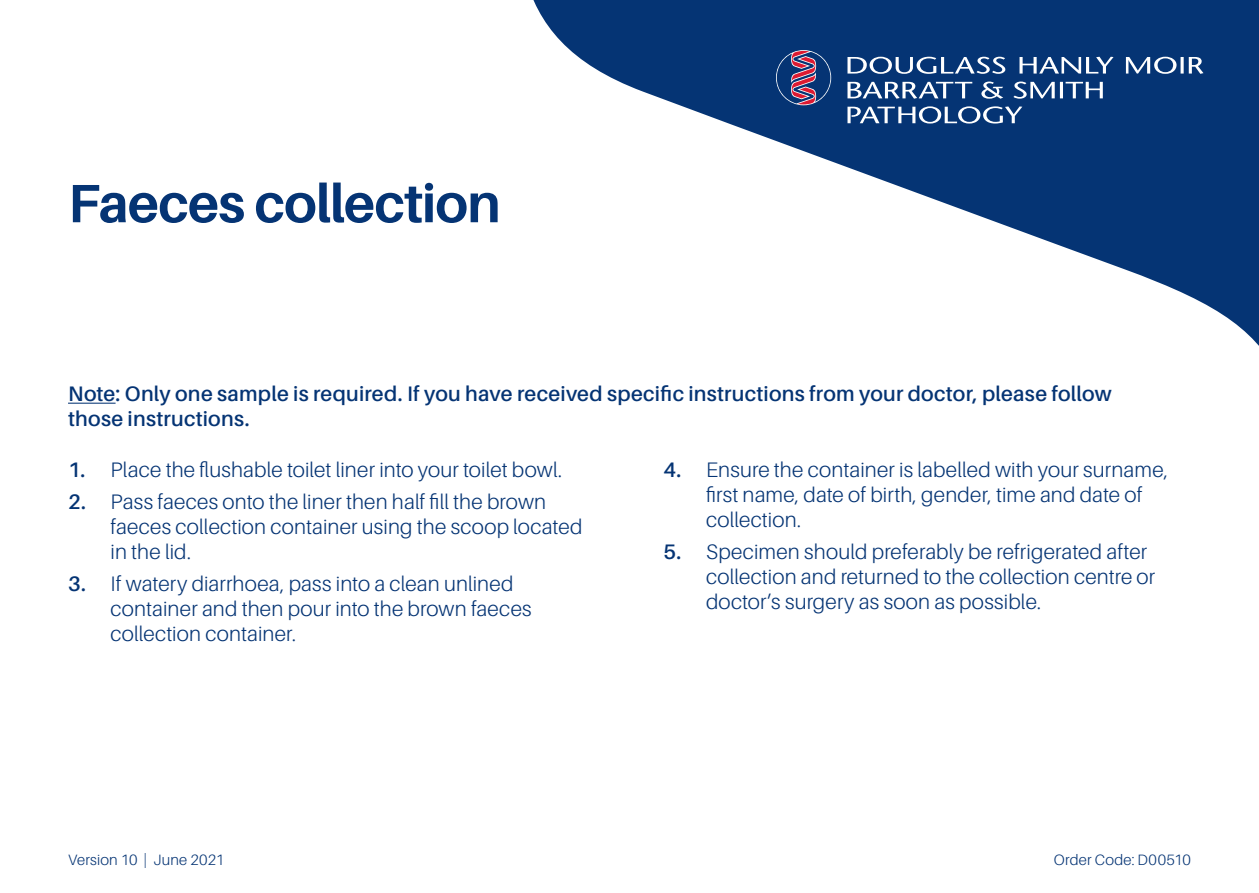
<style>
.page{position:relative;width:1259px;height:893px;background:#fff}
.page>*{position:absolute;margin:0;border:0;box-sizing:border-box;transform-origin:0 0}
.t1{font:700 54px "Aileron";letter-spacing:-.015em;color:#053474}
.t2{font:300 21px/25.2px "Aileron";letter-spacing:.01em;color:#053474}
.subheading{font:600 21px/25.2px "Aileron";letter-spacing:.01em;color:#053474}
.main{font:300 15px "Aileron";letter-spacing:.015em;color:#053474}
.s1{font-weight:600}
</style>
<div class="page">
<svg style="left:533px;top:0;width:726px;height:346px"></svg>
<svg style="left:776px;top:50px;width:427px;height:74px;background:#284e85"></svg>
<hr style="left:68px;top:403px;width:48px;height:1px;background:#053474">
<p class="t1" style="left:68px;top:173px;width:434px">Faeces collection</p>
<p class="subheading" style="left:68px;top:381px;width:1045px">Note: Only one sample is required. If you have received specific instructions from your doctor, please follow those instructions.</p>
<p class="t2" style="left:68px;top:457px;width:496px"><span class="s1">1.</span> Place the flushable toilet liner into your toilet bowl.</p>
<p class="t2" style="left:111px;top:489px;width:473px;text-indent:-43px"><span class="s1">2.</span> Pass faeces onto the liner then half fill the brown faeces collection container using the scoop located in the lid.</p>
<p class="t2" style="left:111px;top:571px;width:423px;text-indent:-43px"><span class="s1">3.</span> If watery diarrhoea, pass into a clean unlined container and then pour into the brown faeces collection container.</p>
<p class="t2" style="left:706px;top:457px;width:463px;text-indent:-43px"><span class="s1">4.</span> Ensure the container is labelled with your surname, first name, date of birth, gender, time and date of collection.</p>
<p class="t2" style="left:706px;top:539px;width:451px;text-indent:-43px"><span class="s1">5.</span> Specimen should preferably be refrigerated after collection and returned to the collection centre or doctor’s surgery as soon as possible.</p>
<p class="main" style="left:68px;top:851px;width:158px">Version 10 | June 2021</p>
<p class="main" style="left:1054px;top:851px;width:138px">Order Code: D00510</p>
</div>
